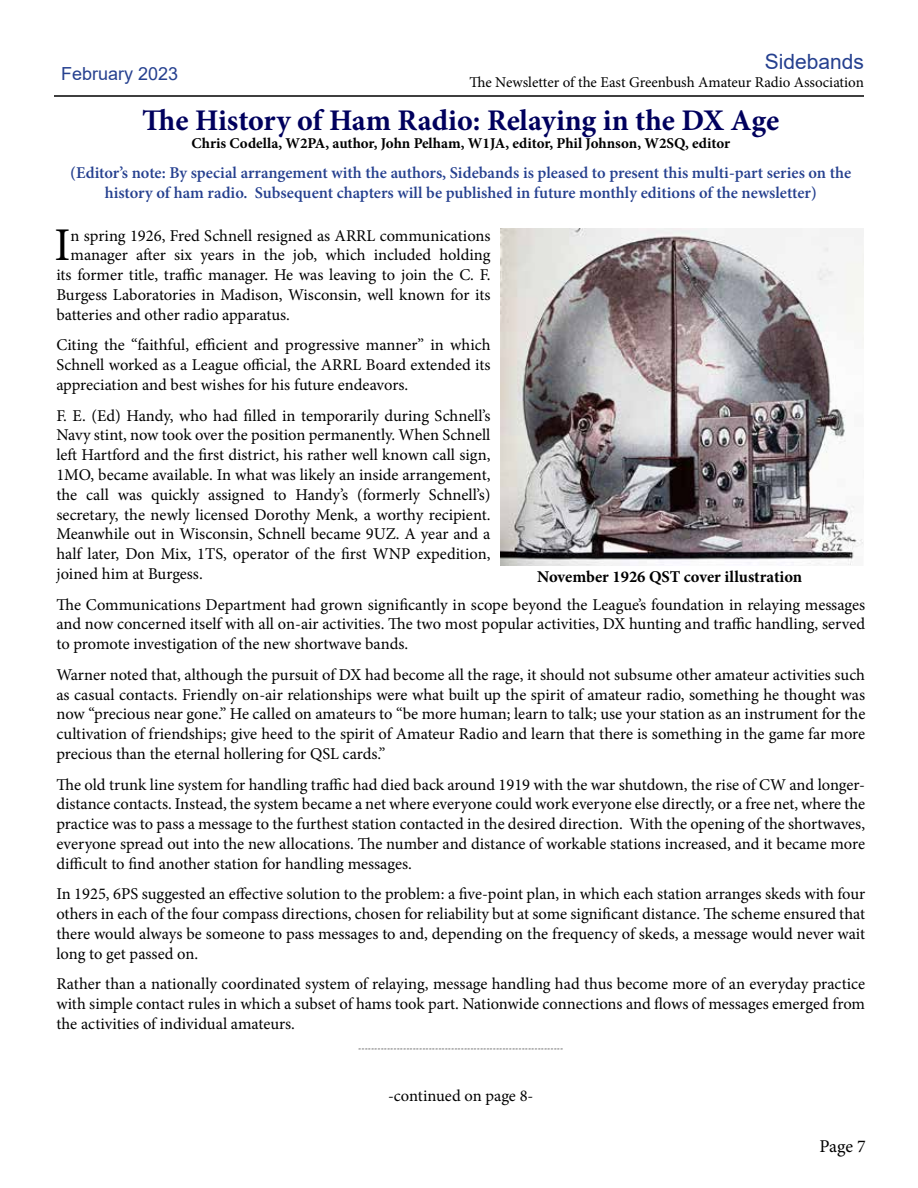
<style>
.page{position:relative;width:918px;height:1188px;background:#fff}
.page>*{position:absolute;margin:0;border:0;box-sizing:border-box;transform-origin:0 0}
.t1{font:46.95px "Minion Pro";color:#000}
.t2{font:700 30px "Minion Pro";color:#00005d}
.t3{font:21px "Arial";color:#25408f}
.t4{font:18px "Arial";color:#25408f}
.t5{font:18px "Minion Pro";color:#000}
.t6{font:16.5px/19.8px "Minion Pro";letter-spacing:-.005em;color:#000;text-align:justify}
.t7{font:600 16.5px/19.8px "Minion Pro";color:#25408f;text-align:center}
.t8{font:700 16.5px "Minion Pro";letter-spacing:-.005em;color:#000}
.t9{font:700 15px "Minion Pro";color:#000}
.t10{font:15px "Minion Pro";letter-spacing:-.005em;color:#000}
.t11{font:9px "Minion Pro";color:#000}
</style>
<div class="page">
<hr style="left:54px;top:95px;width:810px;height:2px;background:#000">
<img style="left:501px;top:229px;width:363px;height:337px">
<p class="t3" style="left:765px;top:47px;width:101px">Sidebands</p>
<p class="t10" style="left:470px;top:72px;width:396px">The Newsletter of the East Greenbush Amateur Radio Association</p>
<p class="t4" style="left:61px;top:61px;width:119px">February 2023</p>
<h2 class="t2" style="left:142px;top:99px;width:638px">The History of Ham Radio: Relaying in the DX Age</h2>
<p class="t9" style="left:191px;top:132px;width:540px">Chris Codella, W2PA, author, John Pelham, W1JA, editor, Phil Johnson, W2SQ, editor</p>
<p class="t7" style="left:70px;top:163px;width:783px">(Editor’s note: By special arrangement with the authors, Sidebands is pleased to present this multi-part series on the history of ham radio. Subsequent chapters will be published in future monthly editions of the newsletter)</p>
<h1 class="t1" style="left:55px;top:214px;width:18px">I</h1>
<p class="t6" style="left:71px;top:226px;width:421px">n spring 1926, Fred Schnell resigned as ARRL communications</p>
<p class="t6" style="left:71px;top:245px;width:421px">manager after six years in the job, which included holding</p>
<p class="t6" style="left:56px;top:265px;width:436px">its former title, traffic manager. He was leaving to join the C. F.</p>
<p class="t6" style="left:56px;top:285px;width:436px">Burgess Laboratories in Madison, Wisconsin, well known for its</p>
<p class="t6" style="left:56px;top:305px;width:235px">batteries and other radio apparatus.</p>
<p class="t6" style="left:56px;top:335px;width:436px">Citing the “faithful, efficient and progressive manner” in which Schnell worked as a League official, the ARRL Board extended its appreciation and best wishes for his future endeavors.</p>
<p class="t6" style="left:56px;top:406px;width:436px">F. E. (Ed) Handy, who had filled in temporarily during Schnell’s Navy stint, now took over the position permanently. When Schnell left Hartford and the first district, his rather well known call sign, 1MO, became available. In what was likely an inside arrangement, the call was quickly assigned to Handy’s (formerly Schnell’s) secretary, the newly licensed Dorothy Menk, a worthy recipient.<br>Meanwhile out in Wisconsin, Schnell became 9UZ. A year and a half later, Don Mix, 1TS, operator of the first WNP expedition, joined him at Burgess.</p>
<p class="t6" style="left:56px;top:595px;width:810px">The Communications Department had grown significantly in scope beyond the League’s foundation in relaying messages and now concerned itself with all on-air activities. The two most popular activities, DX hunting and traffic handling, served to promote investigation of the new shortwave bands.</p>
<p class="t6" style="left:56px;top:665px;width:810px">Warner noted that, although the pursuit of DX had become all the rage, it should not subsume other amateur activities such as casual contacts. Friendly on-air relationships were what built up the spirit of amateur radio, something he thought was now “precious near gone.” He called on amateurs to “be more human; learn to talk; use your station as an instrument for the cultivation of friendships; give heed to the spirit of Amateur Radio and learn that there is something in the game far more precious than the eternal hollering for QSL cards.”</p>
<p class="t6" style="left:56px;top:775px;width:810px">The old trunk line system for handling traffic had died back around 1919 with the war shutdown, the rise of CW and longer&shy;distance contacts. Instead, the system became a net where everyone could work everyone else directly, or a free net, where the practice was to pass a message to the furthest station contacted in the desired direction. With the opening of the shortwaves, everyone spread out into the new allocations. The number and distance of workable stations increased, and it became more difficult to find another station for handling messages.</p>
<p class="t6" style="left:56px;top:884px;width:810px">In 1925, 6PS suggested an effective solution to the problem: a five-point plan, in which each station arranges skeds with four others in each of the four compass directions, chosen for reliability but at some significant distance. The scheme ensured that there would always be someone to pass messages to and, depending on the frequency of skeds, a message would never wait long to get passed on.</p>
<p class="t6" style="left:56px;top:974px;width:810px">Rather than a nationally coordinated system of relaying, message handling had thus become more of an everyday practice with simple contact rules in which a subset of hams took part. Nationwide connections and flows of messages emerged from the activities of individual amateurs.</p>
<p class="t11" style="left:358px;top:1042px;width:207px">----------------------------------------------------------------</p>
<p class="t8" style="left:537px;top:565px;width:267px">November 1926 QST cover illustration</p>
<p class="t6" style="left:388px;top:1086px;width:147px">-continued on page 8-</p>
<p class="t5" style="left:820px;top:1134px;width:48px">Page 7</p>
</div>
